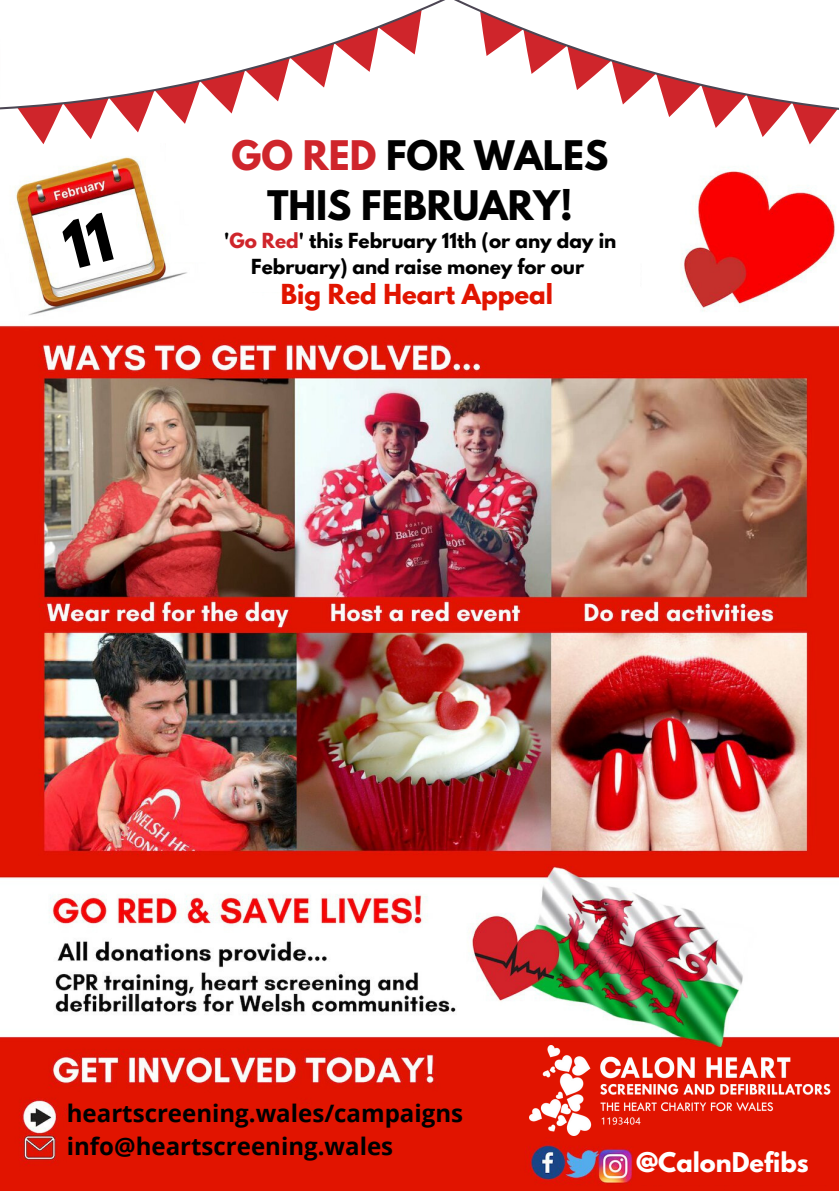
<style>
.page{position:relative;width:839px;height:1191px;background:#fff}
.page>*{position:absolute;margin:0;border:0;box-sizing:border-box;transform-origin:0 0}
.t1{font:700 36.2px/49.6px "League Spartan";color:#000;text-align:center}
.t2{font:700 24.4px "League Spartan";color:#e11400}
.t3{font:700 24px/33px "Open Sans";color:#000}
.t4{font:700 24px "League Spartan";color:#fff}
.t5{font:700 18.4px/25.6px "League Spartan";color:#000;text-align:center}
.s1{color:#cf252b}
</style>
<div class="page">
<img style="left:0;top:292px;width:838px;height:899px">
<svg style="left:0;top:109px;width:836px;height:183px"></svg>
<svg style="left:480px;top:110px;width:357px;height:34px"></svg>
<svg style="left:454px;top:0;width:384px;height:110px"></svg>
<svg style="left:17px;top:109px;width:404px;height:35px"></svg>
<svg style="left:0;top:0;width:445px;height:109px"></svg>
<div style="left:516px;top:1047px;width:308px;height:90px;background:#e11400"></div>
<img style="left:529px;top:1045px;width:301px;height:91px">
<div style="left:67px;top:1105px;width:420px;height:62px;background:#e11400"></div>
<div style="left:636px;top:1149px;width:198px;height:36px;background:#e11400"></div>
<svg style="left:60px;top:212px;width:54px;height:58px"></svg>
<p class="t1" style="left:231px;top:135px;width:378px"><span class="s1">GO RED</span> FOR WALES<br>THIS FEBRUARY!</p>
<p class="t5" style="left:224px;top:230px;width:394px">'<span class="s1">Go Red</span>' this February 11th (or any day in<br>February) and raise money for our</p>
<p class="t2" style="left:281px;top:282px;width:274px">Big Red Heart Appeal</p>
<p class="t3" style="left:67px;top:1096px;width:398px">heartscreening.wales/campaigns info@heartscreening.wales</p>
<p class="t4" style="left:636px;top:1150px;width:174px">@CalonDefibs</p>
</div>
